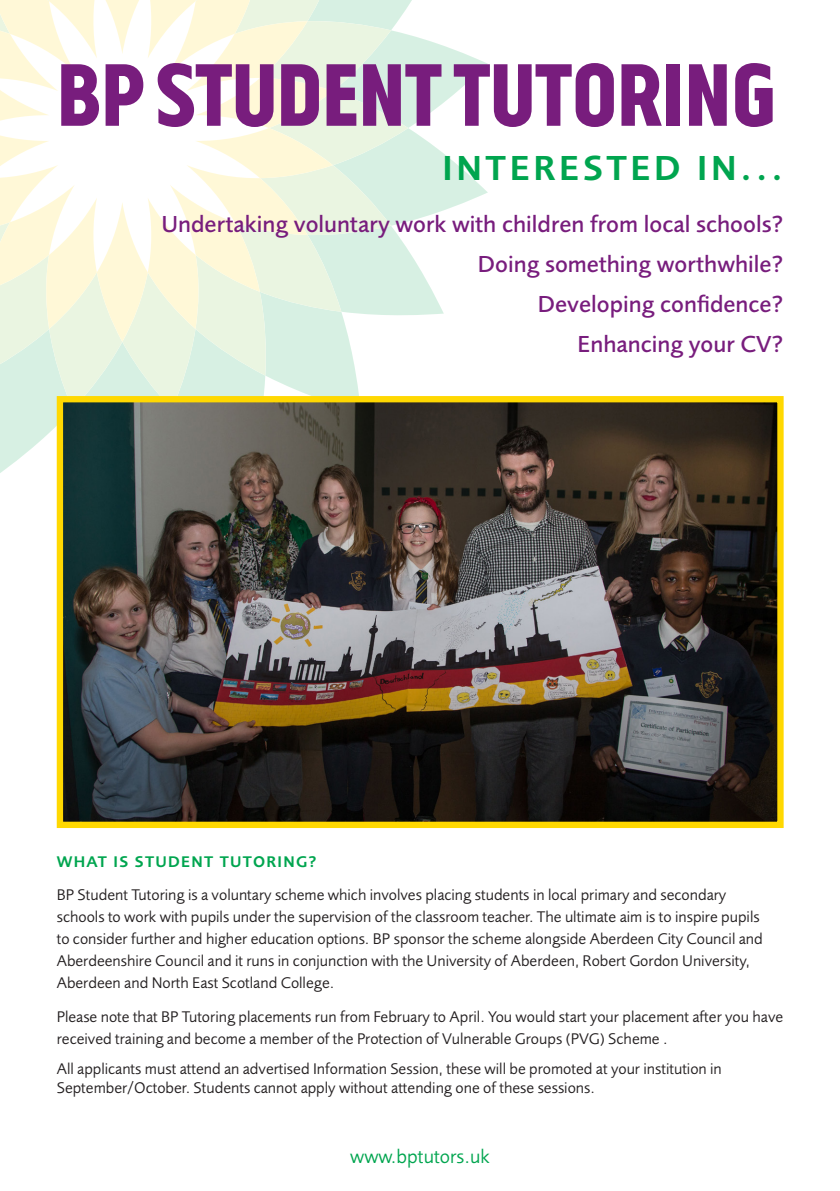
<style>
.page{position:relative;width:840px;height:1191px;background:#fff}
.page>*{position:absolute;margin:0;border:0;box-sizing:border-box;transform-origin:0 0}
.t1{font:82px "Gordon";letter-spacing:-.01em;color:#781d7d}
.t2{font:600 36px "Foundry Sans";letter-spacing:.1em;color:#00a54f}
.t3{font:500 24px "Foundry Sans";color:#781d7d}
.t4{font:20px "Foundry Sans";color:#00a54f}
.t5{font:16px/22px "Foundry Sans";color:#231f20}
.t6{font:600 16px "Foundry Sans";letter-spacing:.08em;color:#00a54f}
</style>
<div class="page">
<svg style="left:0;top:0;width:487px;height:499px"></svg>
<img style="left:64px;top:403px;width:712px;height:418px">
<div style="left:57px;top:396px;width:726px;height:432px;border:6px solid #ffd801"></div>
<p class="t1" style="left:57px;top:52px;width:721px">BP STUDENT TUTORING</p>
<p class="t2" style="left:442px;top:147px;width:342px">INTERESTED IN...</p>
<p class="t3" style="left:161px;top:210px;width:623px">Undertaking voluntary work with children from local schools?</p>
<p class="t3" style="left:477px;top:250px;width:306px">Doing something worthwhile?</p>
<p class="t3" style="left:537px;top:290px;width:247px">Developing confidence?</p>
<p class="t3" style="left:577px;top:330px;width:207px">Enhancing your CV?</p>
<p class="t6" style="left:57px;top:852px;width:261px">WHAT IS STUDENT TUTORING?</p>
<p class="t5" style="left:57px;top:883px;width:707px">BP Student Tutoring is a voluntary scheme which involves placing students in local primary and secondary schools to work with pupils under the supervision of the classroom teacher. The ultimate aim is to inspire pupils to consider further and higher education options. BP sponsor the scheme alongside Aberdeen City Council and Aberdeenshire Council and it runs in conjunction with the University of Aberdeen, Robert Gordon University, Aberdeen and North East Scotland College.</p>
<p class="t5" style="left:57px;top:1005px;width:727px">Please note that BP Tutoring placements run from February to April. You would start your placement after you have received training and become a member of the Protection of Vulnerable Groups (PVG) Scheme .</p>
<p class="t5" style="left:57px;top:1059px;width:666px;line-height:19.2px">All applicants must attend an advertised Information Session, these will be promoted at your institution in<br>September/October. Students cannot apply without attending one of these sessions.</p>
<p class="t4" style="left:350px;top:1144px;width:141px">www.bptutors.uk</p>
</div>
